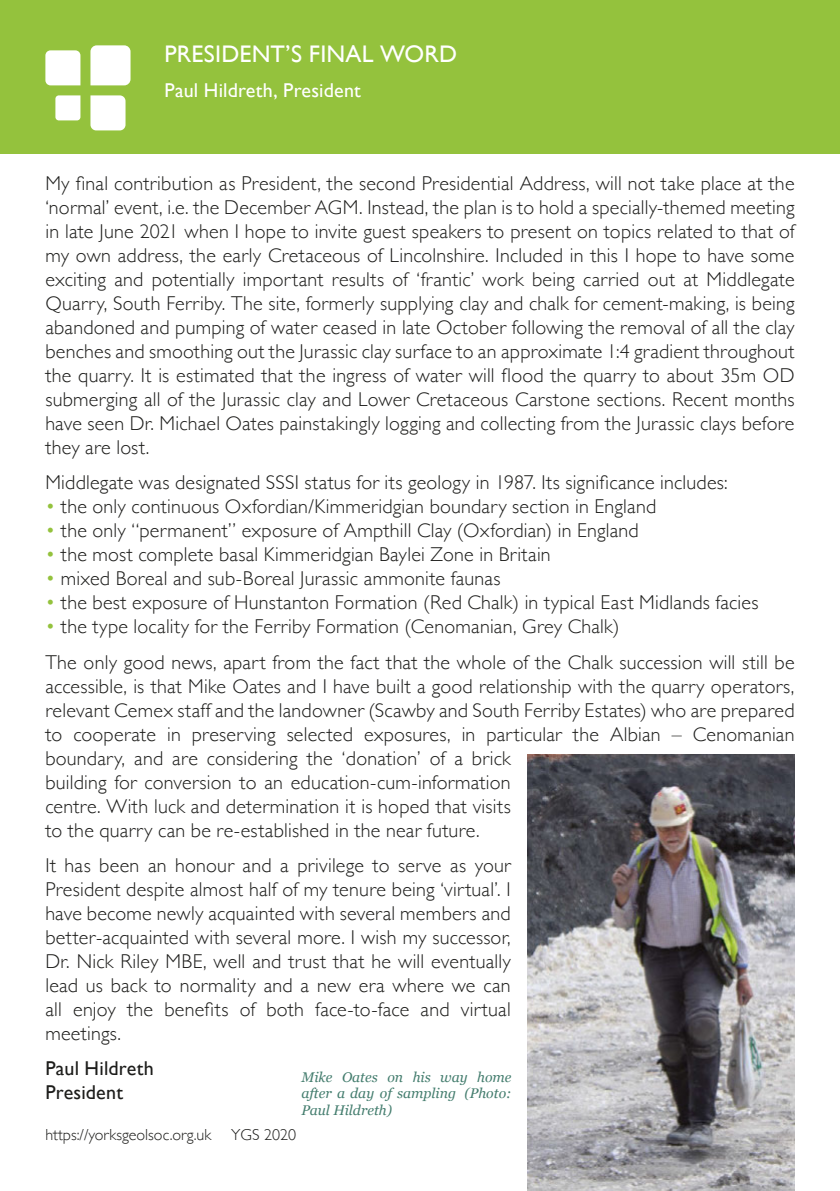
<style>
.page{position:relative;width:840px;height:1191px;background:#fff}
.page>*{position:absolute;margin:0;border:0;box-sizing:border-box;transform-origin:0 0}
.t1{font:24px "Gill Sans";letter-spacing:.005em;color:#fff}
.t2{font:300 20px/24px "Gill Sans";letter-spacing:.01em;color:#1d1d1b;text-align:justify}
.t3{font:20px "Gill Sans";letter-spacing:.01em;color:#fff}
.t4{font:20px/24px "Gill Sans";letter-spacing:.01em;color:#1d1d1b}
.t5{font:300 16px "Gill Sans";color:#1d1d1b}
.t6{font:italic 14px/16.8px "Georgia";color:#447d6e;text-align:justify}
.s1{color:#94c23d}
</style>
<div class="page">
<div style="left:0;top:0;width:839px;height:153px;background:#94c23d"></div>
<svg style="left:45px;top:50px;width:35px;height:35px"></svg>
<svg style="left:55px;top:95px;width:25px;height:25px"></svg>
<div style="left:90px;top:45px;width:40px;height:40px;background:#fff"></div>
<svg style="left:90px;top:95px;width:35px;height:35px"></svg>
<img style="left:527px;top:754px;width:267px;height:437px">
<p class="t1" style="left:164px;top:40px;width:294px">PRESIDENT’S FINAL WORD</p>
<p class="t3" style="left:164px;top:79px;width:198px">Paul Hildreth, President</p>
<p class="t2" style="left:45px;top:170px;width:750px">My final contribution as President, the second Presidential Address, will not take place at the ‘normal’ event, i.e. the December AGM. Instead, the plan is to hold a specially-themed meeting in late June 2021 when I hope to invite guest speakers to present on topics related to that of my own address, the early Cretaceous of Lincolnshire. Included in this I hope to have some exciting and potentially important results of ‘frantic’ work being carried out at Middlegate Quarry, South Ferriby. The site, formerly supplying clay and chalk for cement-making, is being abandoned and pumping of water ceased in late October following the removal of all the clay benches and smoothing out the Jurassic clay surface to an approximate 1:4 gradient throughout the quarry. It is estimated that the ingress of water will flood the quarry to about 35m OD submerging all of the Jurassic clay and Lower Cretaceous Carstone sections. Recent months have seen Dr. Michael Oates painstakingly logging and collecting from the Jurassic clays before they are lost.</p>
<p class="t2" style="left:45px;top:469px;width:683px">Middlegate was designated SSSI status for its geology in 1987. Its significance includes:</p>
<p class="t2" style="left:45px;top:493px;width:612px"><span class="s1">•</span> the only continuous Oxfordian/Kimmeridgian boundary section in England</p>
<p class="t2" style="left:45px;top:517px;width:594px"><span class="s1">•</span> the only “permanent” exposure of Ampthill Clay (Oxfordian) in England</p>
<p class="t2" style="left:45px;top:541px;width:506px"><span class="s1">•</span> the most complete basal Kimmeridgian Baylei Zone in Britain</p>
<p class="t2" style="left:45px;top:565px;width:456px"><span class="s1">•</span> mixed Boreal and sub-Boreal Jurassic ammonite faunas</p>
<p class="t2" style="left:45px;top:589px;width:714px"><span class="s1">•</span> the best exposure of Hunstanton Formation (Red Chalk) in typical East Midlands facies</p>
<p class="t2" style="left:45px;top:608px;width:750px;line-height:35.4px"><span class="s1">•</span> the type locality for the Ferriby Formation (Cenomanian, Grey Chalk)<br>The only good news, apart from the fact that the whole of the Chalk succession will still be</p>
<p class="t2" style="left:45px;top:673px;width:750px;text-align:left">accessible, is that Mike Oates and I have built a good relationship with the quarry operators, relevant Cemex staff and the landowner (Scawby and South Ferriby Estates) who are prepared to cooperate in preserving selected exposures, in particular the Albian – Cenomanian boundary, and are considering the ‘donation’ of a brick<br>building for conversion to an education-cum-information<br>centre. With luck and determination it is hoped that visits<br>to the quarry can be re-established in the near future.</p>
<p class="t2" style="left:45px;top:852px;width:466px">It has been an honour and a privilege to serve as your President despite almost half of my tenure being ‘virtual’. I have become newly acquainted with several members and better-acquainted with several more. I wish my successor, Dr. Nick Riley MBE, well and trust that he will eventually lead us back to normality and a new era where we can all enjoy the benefits of both face-to-face and virtual meetings.</p>
<p class="t4" style="left:45px;top:1056px;width:110px">Paul Hildreth<br>President</p>
<p class="t6" style="left:301px;top:1068px;width:212px">Mike Oates on his way home after a day of sampling (Photo:<br>Paul Hildreth)</p>
<p class="t5" style="left:45px;top:1121px;width:252px">https://yorksgeolsoc.org.uk YGS 2020</p>
</div>
